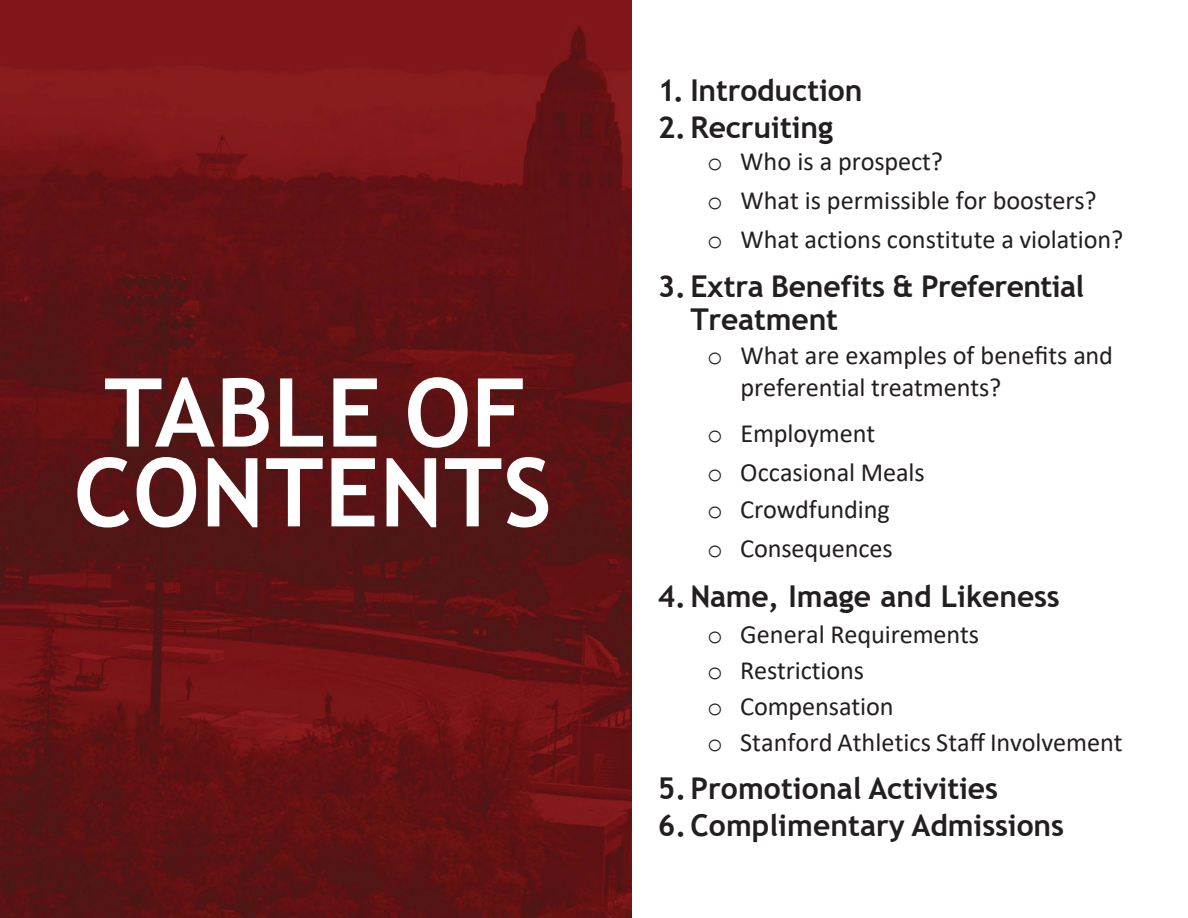
<style>
.page{position:relative;width:1188px;height:918px;background:#fff}
.page>*{position:absolute;margin:0;border:0;box-sizing:border-box;transform-origin:0 0}
.t1{font:700 95.25px "Trebuchet MS";letter-spacing:.01em;color:#fff}
.t2{font:700 30px/33px "Trebuchet MS";letter-spacing:-.005em;color:#231f20}
.t3{font:26.25px/31.8px "Calibri";letter-spacing:-.005em;color:#231f20}
.s1{font-family:"Courier New"}
</style>
<div class="page">
<img style="left:0;top:0;width:631px;height:918px">
<p class="t1" style="left:104px;top:353px;width:424px">TABLE OF</p>
<p class="t1" style="left:74px;top:433px;width:480px">CONTENTS</p>
<h2 class="t2" style="left:658px;top:74px;width:206px">1. Introduction</h2>
<p class="t2" style="left:658px;top:111px;width:177px">2.Recruiting</p>
<p class="t3" style="left:707px;top:144px;width:237px"><span class="s1">o</span> Who is a prospect?</p>
<p class="t3" style="left:707px;top:183px;width:391px"><span class="s1">o</span> What is permissible for boosters?</p>
<p class="t3" style="left:707px;top:222px;width:418px"><span class="s1">o</span> What actions constitute a violation?</p>
<p class="t2" style="left:690px;top:270px;width:395px;text-indent:-33px">3.Extra Benefits &amp; Preferential<br>Treatment</p>
<p class="t3" style="left:740px;top:339px;width:374px;text-indent:-33px"><span class="s1">o</span> What are examples of benefits and preferential treatments?</p>
<p class="t3" style="left:707px;top:416px;width:170px"><span class="s1">o</span> Employment</p>
<p class="t3" style="left:707px;top:455px;width:219px"><span class="s1">o</span> Occasional Meals</p>
<p class="t3" style="left:707px;top:493px;width:184px"><span class="s1">o</span> Crowdfunding</p>
<p class="t3" style="left:707px;top:532px;width:187px"><span class="s1">o</span> Consequences</p>
<p class="t2" style="left:658px;top:580px;width:404px">4.Name, Image and Likeness</p>
<p class="t3" style="left:707px;top:617px;width:273px"><span class="s1">o</span> General Requirements</p>
<p class="t3" style="left:707px;top:653px;width:158px"><span class="s1">o</span> Restrictions</p>
<p class="t3" style="left:707px;top:689px;width:188px"><span class="s1">o</span> Compensation</p>
<p class="t3" style="left:707px;top:725px;width:417px"><span class="s1">o</span> Stanford Athletics Staff Involvement</p>
<p class="t2" style="left:658px;top:772px;width:342px">5.Promotional Activities</p>
<p class="t2" style="left:658px;top:809px;width:408px">6.Complimentary Admissions</p>
</div>
